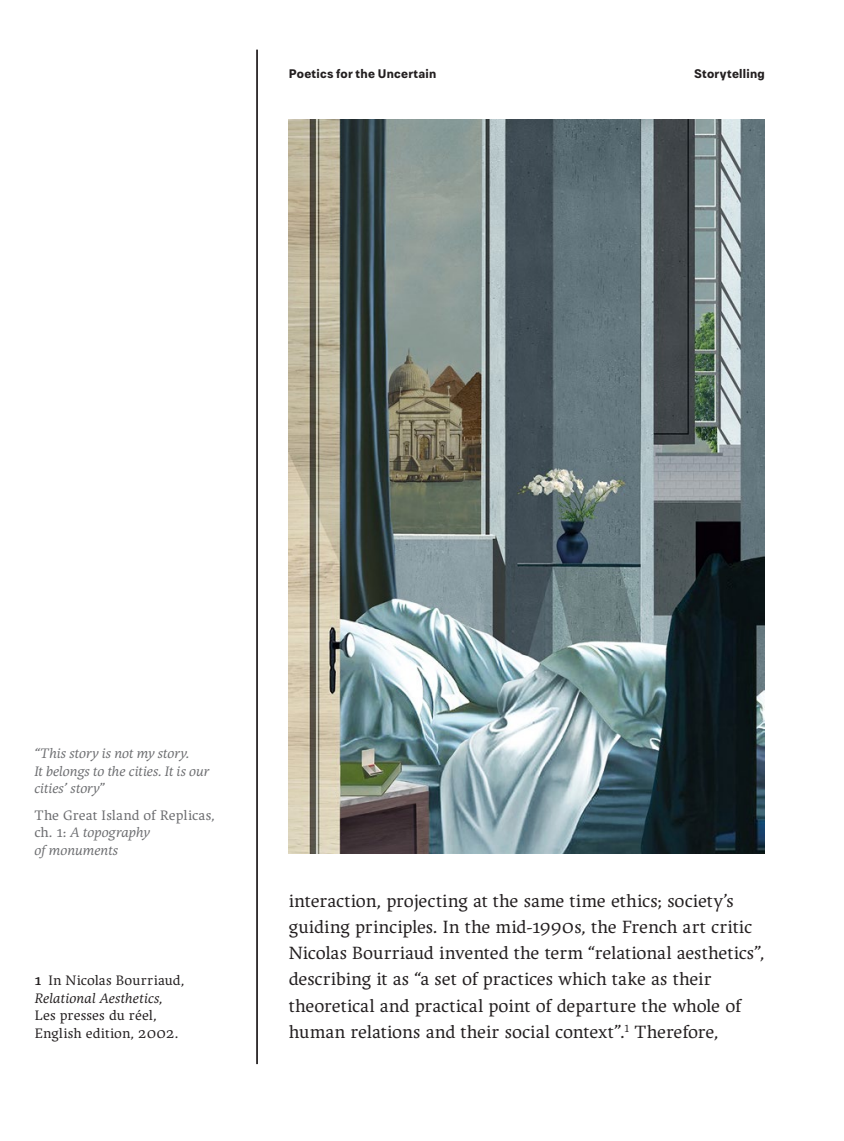
<style>
.page{position:relative;width:844px;height:1141px;background:#fff}
.page>*{position:absolute;margin:0;border:0;box-sizing:border-box;transform-origin:0 0}
.t1{font:18.55px/26.2px "Ergilo";letter-spacing:-.005em;color:#231f20}
.t2{font:14.35px/17.5px "Ergilo";letter-spacing:.005em;color:#231f20}
.t3{font:italic 14.35px/17.5px "Ergilo";letter-spacing:.005em;color:#6c6d70}
.t4{font:14.35px/17.5px "Ergilo";letter-spacing:.005em;color:#6c6d70}
.t5{font:700 12.42px "Paul Grotesk";letter-spacing:.025em;color:#231f20}
.s1{font-style:normal}
.s2{font-family:"Ergilo Smallcaps"}
.s3{font-style:italic}
.s4{font-family:"Ergilo Smallcaps";font-weight:700}
</style>
<div class="page">
<hr style="left:256px;top:50px;width:2px;height:1014px;background:#231f20">
<img style="left:289px;top:119px;width:475px;height:735px">
<p class="t5" style="left:289px;top:67px;width:149px">Poetics for the Uncertain</p>
<p class="t5" style="left:694px;top:67px;width:72px">Storytelling</p>
<p class="t3" style="left:34px;top:745px;width:176px">“This story is not my story.<br>It belongs to the cities. It is our cities’ story<span class="s1">”</span></p>
<p class="t4" style="left:34px;top:806px;width:182px">The Great Island of Replicas, ch. <span class="s2">1</span>: <span class="s3">A topography<br>of monuments</span></p>
<p class="t2" style="left:35px;top:972px;width:151px"><span class="s4">1</span> In Nicolas Bourriaud,<br><span class="s3">Relational Aesthetics</span>,<br>Les presses du réel,<br>English edition, <span class="s2">2002</span>.</p>
<p class="t1" style="left:289px;top:887px;width:477px">interaction, projecting at the same time ethics; society’s guiding principles. In the mid-<span class="s2">1990</span>s, the French art critic Nicolas Bourriaud invented the term “relational aesthetics”, describing it as “a set of practices which take as their theoretical and practical point of departure the whole of human relations and their social context”.<sup>1</sup> Therefore,</p>
</div>
